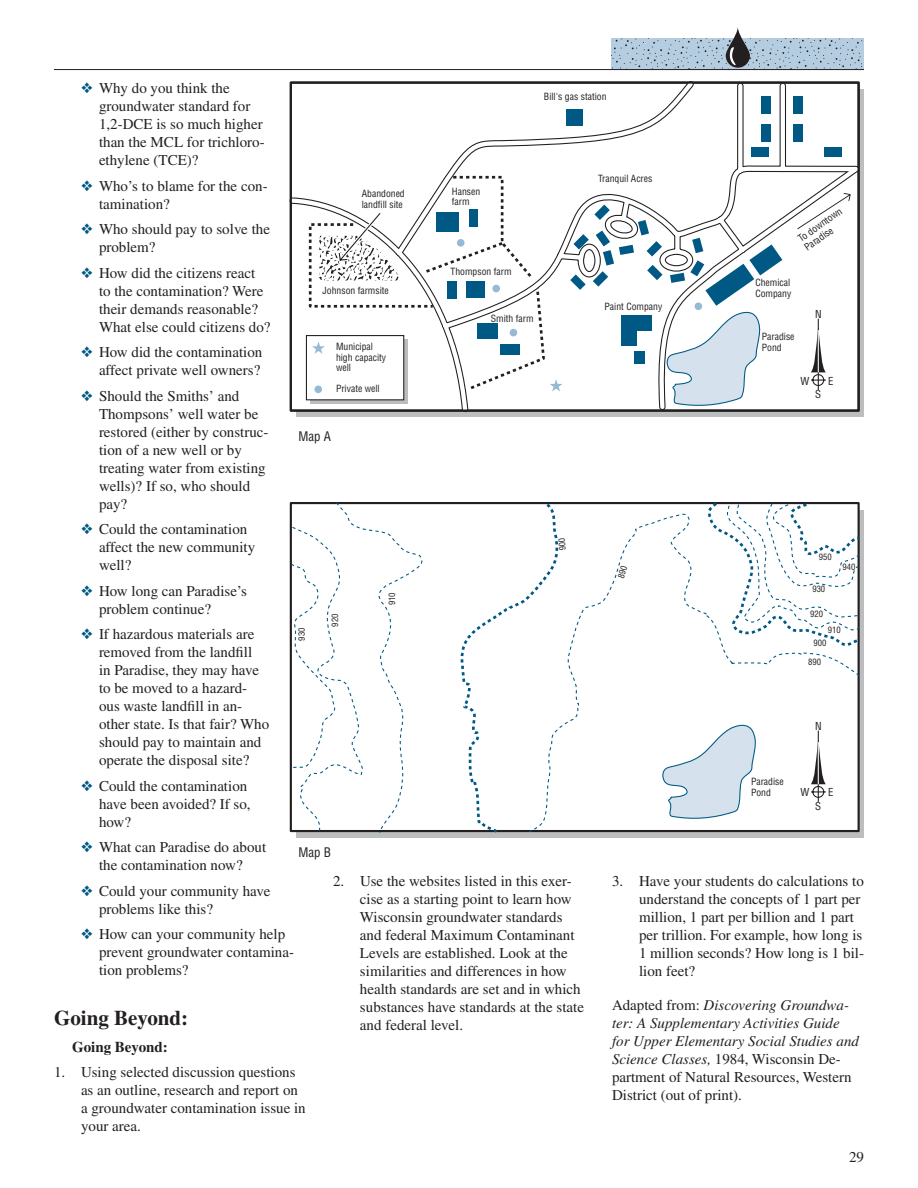
<style>
.page{position:relative;width:918px;height:1188px;background:#fff}
.page>*{position:absolute;margin:0;border:0;box-sizing:border-box;transform-origin:0 0}
.t1{font:700 21px "Times LT Std";color:#231f20}
.t2{font:15px/18px "Times LT Std";color:#231f20}
.t3{font:italic 15px/18px "Times LT Std";color:#231f20}
.t4{font:700 15px "Times LT Std";color:#231f20}
.t5{font:condensed 12.9px "Helvetica LT Std";color:#231f20}
.t6{font:condensed 10.8px "Helvetica LT Std";color:#231f20}
.t7{font:condensed 9.75px/10.8px "Helvetica LT Std";color:#231f20}
.t8{font:condensed 9.6px/10.8px "Helvetica LT Std";color:#231f20}
.t9{font:condensed 8.55px "Helvetica LT Std";color:#231f20}
.s1{color:#005984}
.s2{font-style:normal}
</style>
<div class="page">
<svg style="left:289px;top:502px;width:575px;height:334px"></svg>
<svg style="left:456px;top:502px;width:406px;height:333px"></svg>
<svg style="left:661px;top:722px;width:100px;height:98px"></svg>
<hr style="left:818px;top:731px;width:1px;height:71px;background:#231f20">
<svg style="left:810px;top:738px;width:17px;height:60px"></svg>
<svg style="left:289px;top:81px;width:575px;height:333px"></svg>
<svg style="left:319px;top:209px;width:83px;height:71px"></svg>
<div style="left:290px;top:82px;width:570px;height:330px;border:2px solid #231f20"></div>
<svg style="left:612px;top:38px;width:252px;height:31px;background:#aec6d8"></svg>
<svg style="left:726px;top:27px;width:24px;height:41px"></svg>
<svg style="left:730px;top:47px;width:7px;height:18px"></svg>
<hr style="left:54px;top:69px;width:810px;height:1px;background:#231f20">
<svg style="left:558px;top:538px;width:8px;height:13px"></svg>
<svg style="left:618px;top:565px;width:9px;height:14px"></svg>
<p class="t2" style="left:99px;top:81px;width:167px;text-indent:-18px"><span class="s1">❖</span> Why do you think the groundwater standard for<br>1,2-DCE is so much higher than the MCL for trichloro&shy;ethylene (TCE)?</p>
<p class="t2" style="left:99px;top:178px;width:170px;text-indent:-18px"><span class="s1">❖</span> Who’s to blame for the con&shy;tamination?</p>
<p class="t2" style="left:99px;top:222px;width:173px;text-indent:-18px"><span class="s1">❖</span> Who should pay to solve the problem?</p>
<p class="t2" style="left:99px;top:265px;width:173px;text-indent:-18px"><span class="s1">❖</span> How did the citizens react to the contamination? Were their demands reasonable?<br>What else could citizens do?</p>
<p class="t2" style="left:81px;top:345px;width:183px;text-align:right"><span class="s1">❖</span> How did the contamination affect private well owners?</p>
<p class="t2" style="left:99px;top:388px;width:171px;text-indent:-18px"><span class="s1">❖</span> Should the Smiths’ and<br>Thompsons’ well water be restored (either by construc&shy;tion of a new well or by treating water from existing wells)? If so, who should pay?</p>
<p class="t2" style="left:99px;top:522px;width:158px;text-indent:-18px"><span class="s1">❖</span> Could the contamination affect the new community well?</p>
<p class="t2" style="left:99px;top:583px;width:150px;text-indent:-18px"><span class="s1">❖</span> How long can Paradise’s problem continue?</p>
<p class="t2" style="left:99px;top:627px;width:172px;text-indent:-18px"><span class="s1">❖</span> If hazardous materials are removed from the landfill<br>in Paradise, they may have to be moved to a hazard&shy;ous waste landfill in an&shy;other state. Is that fair? Who should pay to maintain and operate the disposal site?</p>
<p class="t2" style="left:99px;top:778px;width:153px;text-indent:-18px"><span class="s1">❖</span> Could the contamination have been avoided? If so, how?</p>
<p class="t2" style="left:81px;top:840px;width:187px;text-align:center"><span class="s1">❖</span> What can Paradise do about the contamination now?</p>
<p class="t2" style="left:99px;top:883px;width:173px;text-indent:-18px"><span class="s1">❖</span> Could your community have problems like this?</p>
<p class="t2" style="left:99px;top:927px;width:197px;text-indent:-18px"><span class="s1">❖</span> How can your community help prevent groundwater contamina&shy;tion problems?</p>
<h1 class="t1" style="left:54px;top:1010px;width:136px">Going Beyond:</h1>
<p class="t4" style="left:72px;top:1041px;width:97px">Going Beyond:</p>
<p class="t2" style="left:81px;top:1065px;width:226px;text-indent:-27px">1. Using selected discussion questions as an outline, research and report on a groundwater contamination issue in your area.</p>
<p class="t7" style="left:544px;top:93px;width:64px">Bill's gas station</p>
<p class="t7" style="left:598px;top:174px;width:56px">Tranquil Acres</p>
<p class="t7" style="left:452px;top:187px;width:30px">Hansen farm</p>
<p class="t7" style="left:362px;top:190px;width:45px">Abandoned landfill site</p>
<p class="t8" style="left:797px;top:236px;width:53px;rotate:-35deg">To downtown<br>Paradise</p>
<p class="t7" style="left:451px;top:268px;width:63px">Thompson farm</p>
<p class="t7" style="left:491px;top:314px;width:44px">Smith farm</p>
<p class="t7" style="left:755px;top:279px;width:38px">Chemical<br>Company</p>
<p class="t7" style="left:323px;top:287px;width:68px">Johnson farmsite</p>
<p class="t7" style="left:605px;top:302px;width:59px">Paint Company</p>
<p class="t6" style="left:815px;top:310px;width:8px">N</p>
<p class="t7" style="left:762px;top:333px;width:34px">Paradise<br>Pond</p>
<p class="t7" style="left:336px;top:342px;width:52px">Municipal high capacity well</p>
<p class="t7" style="left:336px;top:384px;width:45px">Private well</p>
<p class="t6" style="left:800px;top:377px;width:10px">W</p>
<p class="t6" style="left:828px;top:377px;width:7px">E</p>
<p class="t6" style="left:815px;top:390px;width:7px">S</p>
<p class="t5" style="left:298px;top:432px;width:34px">Map A</p>
<p class="t9" style="left:819px;top:554px;width:14px">950</p>
<p class="t9" style="left:842px;top:564px;width:14px">940</p>
<p class="t9" style="left:812px;top:586px;width:14px">930</p>
<p class="t9" style="left:389px;top:605px;width:14px;rotate:-90deg">910</p>
<p class="t9" style="left:810px;top:610px;width:14px">920</p>
<p class="t9" style="left:332px;top:627px;width:14px;rotate:-90deg">920</p>
<p class="t9" style="left:828px;top:626px;width:14px">910</p>
<p class="t9" style="left:299px;top:641px;width:14px;rotate:-90deg">930</p>
<p class="t9" style="left:813px;top:639px;width:14px">900</p>
<p class="t9" style="left:808px;top:659px;width:14px">890</p>
<p class="t6" style="left:815px;top:722px;width:8px">N</p>
<p class="t7" style="left:751px;top:778px;width:34px">Paradise<br>Pond</p>
<p class="t6" style="left:800px;top:789px;width:10px">W</p>
<p class="t6" style="left:828px;top:789px;width:7px">E</p>
<p class="t6" style="left:815px;top:802px;width:7px">S</p>
<p class="t5" style="left:298px;top:848px;width:34px">Map B</p>
<p class="t2" style="left:360px;top:873px;width:226px;text-indent:-27px">2. Use the websites listed in this exer&shy;cise as a starting point to learn how Wisconsin groundwater standards and federal Maximum Contaminant Levels are established. Look at the similarities and differences in how health standards are set and in which substances have standards at the state and federal level.</p>
<p class="t2" style="left:639px;top:873px;width:227px;text-indent:-27px">3. Have your students do calculations to understand the concepts of 1 part per million, 1 part per billion and 1 part per trillion. For example, how long is<br>1 million seconds? How long is 1 bil&shy;lion feet?</p>
<p class="t3" style="left:612px;top:998px;width:249px"><span class="s2">Adapted from:</span> Discovering Groundwa&shy;ter: A Supplementary Activities Guide for Upper Elementary Social Studies and Science Classes, <span class="s2">1984, Wisconsin De&shy;partment of Natural Resources, Western District (out of print).</span></p>
<p class="t2" style="left:849px;top:1150px;width:16px">29</p>
</div>
